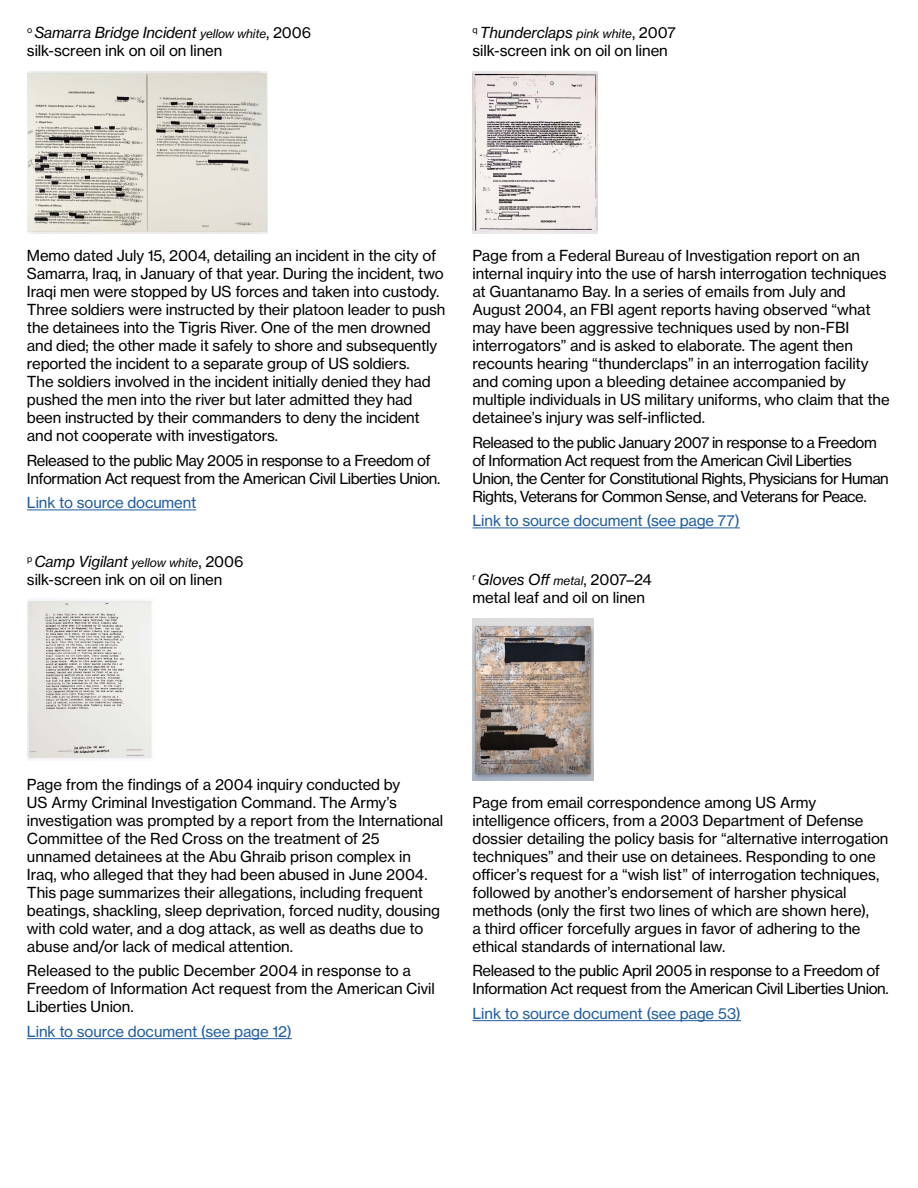
<style>
.page{position:relative;width:918px;height:1188px;background:#fff}
.page>*{position:absolute;margin:0;border:0;box-sizing:border-box;transform-origin:0 0}
.t1{font:15px/18px "N Haas Grotesk TX Pro 55 Rg";letter-spacing:-.01em;color:#000}
.t2{font:15px/18px "N Haas Grotesk TX Pro 55 Rg";letter-spacing:-.035em;color:#000}
.t3{font:15px "N Haas Grotesk TX Pro 56 It";letter-spacing:-.01em;color:#000}
.t4{font:15px "N Haas Grotesk TX Pro 55 Rg";letter-spacing:-.005em;color:#215e9e}
.t5{font:15px/18px "N Haas Grotesk TX Pro 55 Rg";letter-spacing:-.03em;color:#000}
.s1{font-size:12px}
.s2{font-family:"N Haas Grotesk TX Pro 55 Rg"}
</style>
<div class="page">
<hr style="left:27px;top:510px;width:169px;height:1px;background:#215e9e">
<hr style="left:27px;top:1038px;width:265px;height:1px;background:#215e9e">
<hr style="left:472px;top:528px;width:268px;height:1px;background:#215e9e">
<hr style="left:472px;top:1020px;width:269px;height:1px;background:#215e9e">
<img style="left:472px;top:71px;width:125px;height:162px">
<img style="left:472px;top:618px;width:121px;height:162px">
<img style="left:27px;top:600px;width:125px;height:160px">
<img style="left:27px;top:71px;width:241px;height:162px">
<p class="t3" style="left:27px;top:24px;width:286px"><sup>o</sup> Samarra Bridge Incident <span class="s1">yellow white</span><span class="s2">, 2006</span></p>
<p class="t1" style="left:27px;top:42px;width:197px">silk-screen ink on oil on linen</p>
<p class="t3" style="left:472px;top:24px;width:205px"><sup>q</sup> Thunderclaps <span class="s1">pink white</span><span class="s2">, 2007</span></p>
<p class="t1" style="left:473px;top:42px;width:197px">silk-screen ink on oil on linen</p>
<p class="t1" style="left:27px;top:246px;width:420px">Memo dated July 15, 2004, detailing an incident in the city of Samarra, Iraq, in January of that year. During the incident, two Iraqi men were stopped by US forces and taken into custody.<br>Three soldiers were instructed by their platoon leader to push the detainees into the Tigris River. One of the men drowned and died; the other made it safely to shore and subsequently reported the incident to a separate group of US soldiers.<br>The soldiers involved in the incident initially denied they had pushed the men into the river but later admitted they had been instructed by their commanders to deny the incident and not cooperate with investigators.</p>
<p class="t5" style="left:27px;top:451px;width:415px">Released to the public May 2005 in response to a Freedom of<br>Information Act request from the American Civil Liberties Union.</p>
<p class="t4" style="left:27px;top:494px;width:171px">Link to source document</p>
<p class="t3" style="left:27px;top:552px;width:218px"><sup>p</sup> Camp Vigilant <span class="s1">yellow white</span><span class="s2">, 2006</span></p>
<p class="t1" style="left:27px;top:570px;width:197px">silk-screen ink on oil on linen</p>
<p class="t1" style="left:473px;top:246px;width:419px">Page from a Federal Bureau of Investigation report on an internal inquiry into the use of harsh interrogation techniques at Guantanamo Bay. In a series of emails from July and August 2004, an FBI agent reports having observed “what may have been aggressive techniques used by non-FBI interrogators” and is asked to elaborate. The agent then recounts hearing “thunderclaps” in an interrogation facility and coming upon a bleeding detainee accompanied by multiple individuals in US military uniforms, who claim that the detainee’s injury was self-inflicted.</p>
<p class="t2" style="left:473px;top:433px;width:418px">Released to the public January 2007 in response to a Freedom of Information Act request from the American Civil Liberties Union, the Center for Constitutional Rights, Physicians for Human Rights, Veterans for Common Sense, and Veterans for Peace.</p>
<p class="t4" style="left:473px;top:512px;width:269px">Link to source document (see page 77)</p>
<p class="t3" style="left:472px;top:570px;width:181px"><sup>r</sup> Gloves Off <span class="s1">metal</span><span class="s2">, 2007–24</span></p>
<p class="t1" style="left:473px;top:588px;width:174px">metal leaf and oil on linen</p>
<p class="t1" style="left:27px;top:775px;width:418px">Page from the findings of a 2004 inquiry conducted by<br>US Army Criminal Investigation Command. The Army’s investigation was prompted by a report from the International Committee of the Red Cross on the treatment of 25 unnamed detainees at the Abu Ghraib prison complex in Iraq, who alleged that they had been abused in June 2004.<br>This page summarizes their allegations, including frequent beatings, shackling, sleep deprivation, forced nudity, dousing with cold water, and a dog attack, as well as deaths due to abuse and/or lack of medical attention.</p>
<p class="t1" style="left:27px;top:962px;width:409px">Released to the public December 2004 in response to a<br>Freedom of Information Act request from the American Civil<br>Liberties Union.</p>
<p class="t4" style="left:27px;top:1022px;width:266px">Link to source document (see page 12)</p>
<p class="t1" style="left:473px;top:793px;width:417px">Page from email correspondence among US Army intelligence officers, from a 2003 Department of Defense dossier detailing the policy basis for “alternative interrogation techniques” and their use on detainees. Responding to one officer’s request for a “wish list” of interrogation techniques, followed by another’s endorsement of harsher physical methods (only the first two lines of which are shown here),<br>a third officer forcefully argues in favor of adhering to the ethical standards of international law.</p>
<p class="t1" style="left:473px;top:962px;width:418px">Released to the public April 2005 in response to a Freedom of<br>Information Act request from the American Civil Liberties Union.</p>
<p class="t4" style="left:473px;top:1004px;width:270px">Link to source document (see page 53)</p>
</div>
